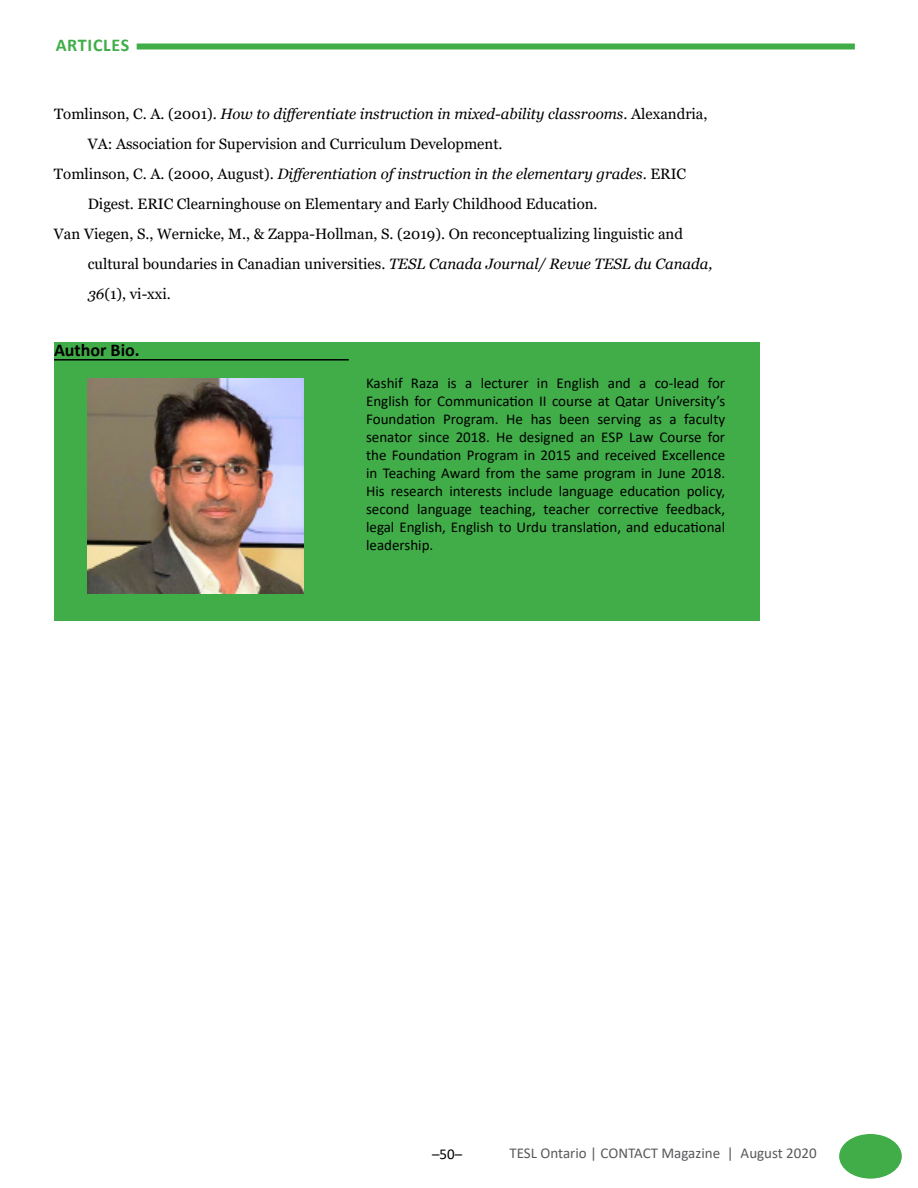
<style>
.page{position:relative;width:918px;height:1188px;background:#fff}
.page>*{position:absolute;margin:0;border:0;box-sizing:border-box;transform-origin:0 0}
.t1{font:700 18px "Calibri";color:#000}
.t2{font:700 18px "Calibri";letter-spacing:.04em;color:#41ad49}
.t3{font:15px/18px "Calibri";color:#000;text-align:justify}
.t4{font:15px "Georgia";color:#000}
.t5{font:italic 15px "Georgia";color:#000}
.t6{font:15px "Calibri";color:#58595b}
.s1{font-style:normal}
.s2{font-style:italic}
</style>
<div class="page">
<div style="left:840px;top:1135px;width:61px;height:43px;background:#41ad49;border-radius:50%"></div>
<div style="left:839px;top:1134px;width:63px;height:45px;border:2px solid #41ad49;border-radius:50%"></div>
<div style="left:137px;top:44px;width:718px;height:6px;background:#41ad49"></div>
<div style="left:54px;top:342px;width:706px;height:279px;background:#41ad49"></div>
<hr style="left:54px;top:359px;width:295px;height:2px;background:#000">
<img style="left:87px;top:378px;width:216px;height:216px">
<p class="t2" style="left:56px;top:32px;width:75px">ARTICLES</p>
<p class="t5" style="left:54px;top:105px;width:655px"><span class="s1">Tomlinson, C. A. (2001).</span> How to differentiate instruction in mixed-ability classrooms<span class="s1">. Alexandria,</span></p>
<p class="t4" style="left:88px;top:135px;width:416px">VA: Association for Supervision and Curriculum Development.</p>
<p class="t5" style="left:54px;top:165px;width:634px"><span class="s1">Tomlinson, C. A. (2000, August).</span> Differentiation of instruction in the elementary grades<span class="s1">. ERIC</span></p>
<p class="t4" style="left:88px;top:195px;width:511px">Digest. ERIC Clearninghouse on Elementary and Early Childhood Education.</p>
<p class="t4" style="left:54px;top:225px;width:631px">Van Viegen, S., Wernicke, M., &amp; Zappa-Hollman, S. (2019). On reconceptualizing linguistic and</p>
<p class="t4" style="left:88px;top:255px;width:626px">cultural boundaries in Canadian universities. <span class="s2">TESL Canada Journal/ Revue TESL du Canada,</span></p>
<p class="t4" style="left:88px;top:285px;width:85px"><span class="s2">36</span>(1), vi-xxi.</p>
<p class="t1" style="left:54px;top:337px;width:87px">Author Bio.</p>
<p class="t3" style="left:366px;top:374px;width:361px">Kashif Raza is a lecturer in English and a co-lead for English for Communication II course at Qatar University’s Foundation Program. He has been serving as a faculty senator since 2018. He designed an ESP Law Course for the Foundation Program in 2015 and received Excellence in Teaching Award from the same program in June 2018.<br>His research interests include language education policy, second language teaching, teacher corrective feedback, legal English, English to Urdu translation, and educational leadership.</p>
<p class="t3" style="left:432px;top:1145px;width:32px">–50–</p>
<p class="t6" style="left:510px;top:1143px;width:309px">TESL Ontario | CONTACT Magazine | August 2020</p>
</div>
